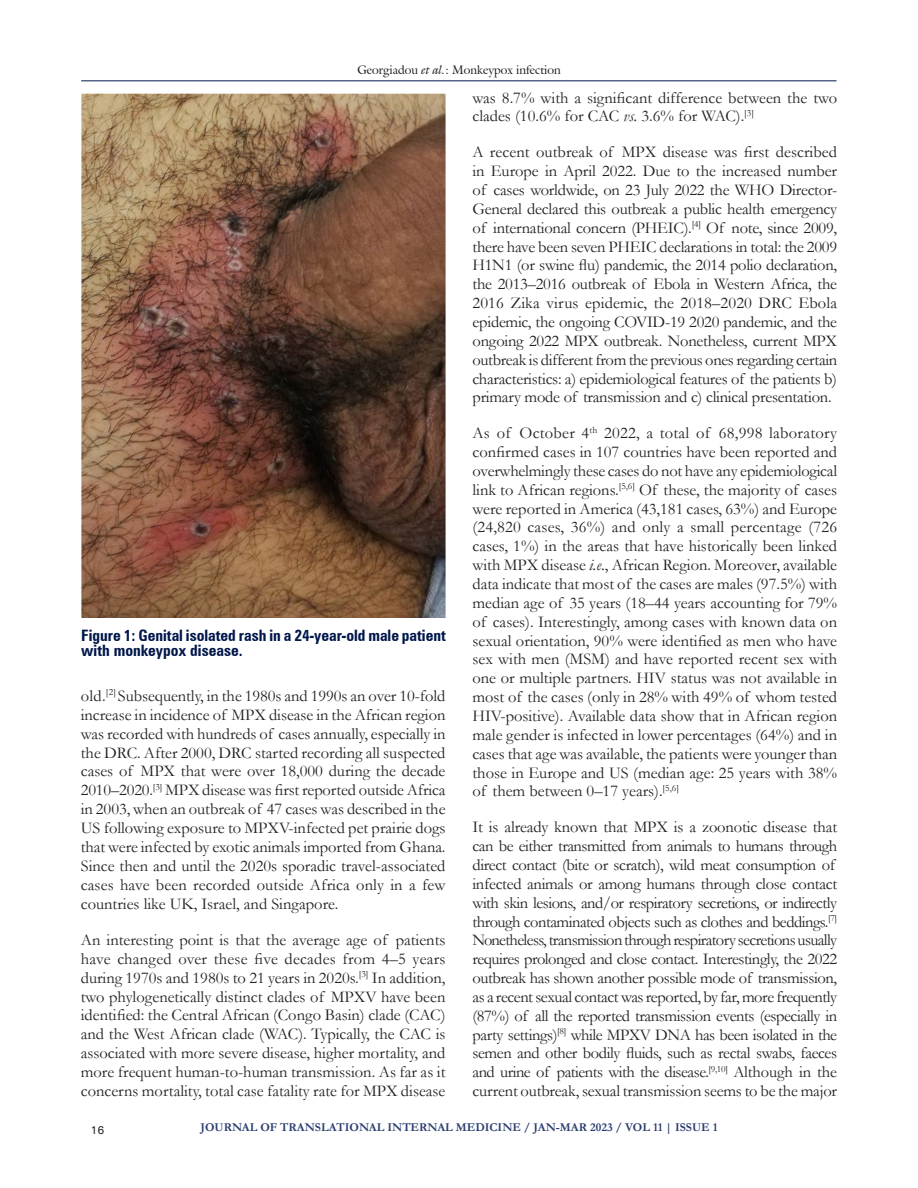
<style>
.page{position:relative;width:918px;height:1188px;background:#fff}
.page>*{position:absolute;margin:0;border:0;box-sizing:border-box;transform-origin:0 0}
.TX{font:16.5px/18.9px "Garamond";letter-spacing:-.025em;color:#231f20;text-align:justify}
.TX-2{font:16.5px/18.9px "Garamond";color:#231f20}
.FGC{font:700 condensed 15.75px/14.4px "Zurich BT";color:#00174a}
.t1{font:700 12px "Garamond";color:#2a3d70}
.t2{font:12px "Galliard IT Cby BT";color:#231f20}
.t3{font:500 11.25px "Univers";color:#231f20}
.s1{font-style:italic}
</style>
<div class="page">
<hr style="left:81px;top:80px;width:756px;height:1px;background:#00174a">
<img style="left:81px;top:93px;width:365px;height:525px">
<p class="t2" style="left:358px;top:62px;width:205px">Georgiadou <span class="s1">et al.</span>: Monkeypox infection</p>
<p class="FGC" style="left:81px;top:628px;width:366px">Figure 1: Genital isolated rash in a 24-year-old male patient with monkeypox disease.</p>
<p class="TX" style="left:81px;top:686px;width:366px">old.<sup>[2]</sup> Subsequently, in the 1980s and 1990s an over 10-fold increase in incidence of MPX disease in the African region was recorded with hundreds of cases annually, especially in the DRC. After 2000, DRC started recording all suspected cases of MPX that were over 18,000 during the decade 2010–2020.<sup>[3]</sup> MPX disease was first reported outside Africa in 2003, when an outbreak of 47 cases was described in the US following exposure to MPXV-infected pet prairie dogs that were infected by exotic animals imported from Ghana.<br>Since then and until the 2020s sporadic travel-associated cases have been recorded outside Africa only in a few countries like UK, Israel, and Singapore.</p>
<p class="TX" style="left:81px;top:930px;width:366px">An interesting point is that the average age of patients have changed over these five decades from 4–5 years during 1970s and 1980s to 21 years in 2020s.<sup>[3]</sup> In addition, two phylogenetically distinct clades of MPXV have been identified: the Central African (Congo Basin) clade (CAC) and the West African clade (WAC). Typically, the CAC is associated with more severe disease, higher mortality, and more frequent human-to-human transmission. As far as it concerns mortality, total case fatality rate for MPX disease</p>
<p class="TX-2" style="left:472px;top:88px;width:366px">was 8.7% with a significant difference between the two clades (10.6% for CAC <span class="s1">vs.</span> 3.6% for WAC).<sup>[3]</sup></p>
<p class="TX" style="left:472px;top:142px;width:366px">A recent outbreak of MPX disease was first described in Europe in April 2022. Due to the increased number of cases worldwide, on 23 July 2022 the WHO Director-General declared this outbreak a public health emergency of international concern (PHEIC).<sup>[4]</sup> Of note, since 2009, there have been seven PHEIC declarations in total: the 2009<br>H1N1 (or swine flu) pandemic, the 2014 polio declaration, the 2013–2016 outbreak of Ebola in Western Africa, the 2016 Zika virus epidemic, the 2018–2020 DRC Ebola epidemic, the ongoing COVID-19 2020 pandemic, and the ongoing 2022 MPX outbreak. Nonetheless, current MPX outbreak is different from the previous ones regarding certain characteristics: a) epidemiological features of the patients b) primary mode of transmission and c) clinical presentation.</p>
<p class="TX" style="left:472px;top:423px;width:366px">As of October 4<sup>th</sup> 2022, a total of 68,998 laboratory confirmed cases in 107 countries have been reported and overwhelmingly these cases do not have any epidemiological link to African regions.<sup>[5,6]</sup> Of these, the majority of cases were reported in America (43,181 cases, 63%) and Europe (24,820 cases, 36%) and only a small percentage (726 cases, 1%) in the areas that have historically been linked with MPX disease <span class="s1">i.e.</span>, African Region. Moreover, available data indicate that most of the cases are males (97.5%) with median age of 35 years (18–44 years accounting for 79% of cases). Interestingly, among cases with known data on sexual orientation, 90% were identified as men who have sex with men (MSM) and have reported recent sex with one or multiple partners. HIV status was not available in most of the cases (only in 28% with 49% of whom tested HIV-positive). Available data show that in African region male gender is infected in lower percentages (64%) and in cases that age was available, the patients were younger than those in Europe and US (median age: 25 years with 38% of them between 0–17 years).<sup>[5,6]</sup></p>
<p class="TX" style="left:472px;top:817px;width:366px;text-align:left">It is already known that MPX is a zoonotic disease that can be either transmitted from animals to humans through direct contact (bite or scratch), wild meat consumption of infected animals or among humans through close contact with skin lesions, and/or respiratory secretions, or indirectly through contaminated objects such as clothes and beddings.<sup>[7] </sup>Nonetheless, transmission through respiratory secretions usually requires prolonged and close contact. Interestingly, the 2022 outbreak has shown another possible mode of transmission, as a recent sexual contact was reported, by far, more frequently (87%) of all the reported transmission events (especially in party settings)<sup>[8]</sup> while MPXV DNA has been isolated in the semen and other bodily fluids, such as rectal swabs, faeces and urine of patients with the disease.<sup>[9,10]</sup> Although in the current outbreak, sexual transmission seems to be the major</p>
<p class="t3" style="left:90px;top:1123px;width:16px">16</p>
<p class="t1" style="left:201px;top:1119px;width:518px">JOURNAL OF TRANSLATIONAL INTERNAL MEDICINE / JAN-MAR 2023 / VOL 11 | ISSUE 1</p>
</div>
